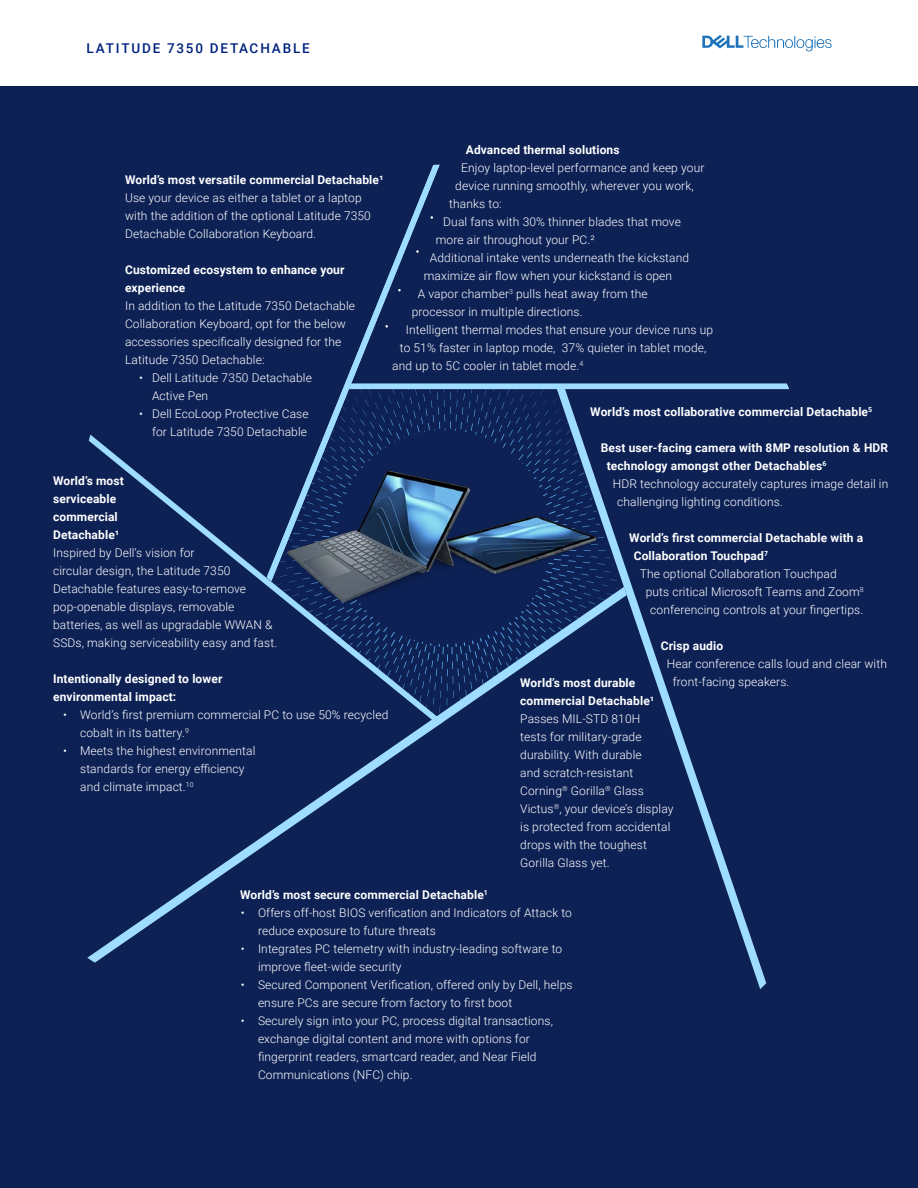
<style>
.page{position:relative;width:918px;height:1188px;background:#fff}
.page>*{position:absolute;margin:0;border:0;box-sizing:border-box;transform-origin:0 0}
.t1{font:500 13.5px "Roboto";letter-spacing:.135em;color:#00227f}
.t2{font:300 12px/18px "Roboto";letter-spacing:.01em;color:#fff}
.t3{font:700 12px/18px "Roboto";letter-spacing:.01em;color:#fff}
</style>
<div class="page">
<div style="left:0;top:86px;width:918px;height:1102px;background:#0d2155"></div>
<svg style="left:87px;top:725px;width:352px;height:238px"></svg>
<svg style="left:669px;top:722px;width:97px;height:267px"></svg>
<svg style="left:440px;top:383px;width:349px;height:339px"></svg>
<svg style="left:324px;top:165px;width:116px;height:270px"></svg>
<svg style="left:89px;top:435px;width:354px;height:290px"></svg>
<svg style="left:702px;top:35px;width:130px;height:16px"></svg>
<img style="left:274px;top:449px;width:330px;height:182px">
<p class="t1" style="left:86px;top:39px;width:225px">LATITUDE 7350 DETACHABLE</p>
<p class="t3" style="left:466px;top:140px;width:155px">Advanced thermal solutions</p>
<p class="t2" style="left:461px;top:158px;width:245px">Enjoy laptop-level performance and keep your</p>
<p class="t2" style="left:455px;top:176px;width:240px">device running smoothly, wherever you work,</p>
<p class="t2" style="left:449px;top:194px;width:54px">thanks to:</p>
<p class="t2" style="left:436px;top:212px;width:247px;text-indent:8px">Dual fans with 30% thinner blades that move more air throughout your PC.²</p>
<p class="t2" style="left:424px;top:248px;width:267px;text-indent:6px">Additional intake vents underneath the kickstand maximize air flow when your kickstand is open</p>
<p class="t2" style="left:412px;top:284px;width:237px;text-indent:6px">A vapor chamber<sup>3</sup> pulls heat away from the processor in multiple directions.</p>
<p class="t2" style="left:406px;top:320px;width:309px">Intelligent thermal modes that ensure your device runs up</p>
<p class="t2" style="left:400px;top:338px;width:308px">to 51% faster in laptop mode, 37% quieter in tablet mode,</p>
<p class="t2" style="left:392px;top:356px;width:192px">and up to 5C cooler in tablet mode.<sup>4</sup></p>
<p class="t3" style="left:125px;top:170px;width:260px">World’s most versatile commercial Detachable¹</p>
<p class="t2" style="left:125px;top:188px;width:247px">Use your device as either a tablet or a laptop with the addition of the optional Latitude 7350<br>Detachable Collaboration Keyboard.</p>
<p class="t3" style="left:125px;top:260px;width:221px">Customized ecosystem to enhance your experience</p>
<p class="t2" style="left:125px;top:296px;width:232px">In addition to the Latitude 7350 Detachable Collaboration Keyboard, opt for the below accessories specifically designed for the Latitude 7350 Detachable:</p>
<p class="t2" style="left:152px;top:368px;width:161px;text-indent:-13px">• Dell Latitude 7350 Detachable<br>Active Pen</p>
<p class="t2" style="left:139px;top:404px;width:171px;text-align:right">• Dell EcoLoop Protective Case for Latitude 7350 Detachable</p>
<p class="t3" style="left:590px;top:402px;width:284px">World’s most collaborative commercial Detachable<sup>5</sup></p>
<p class="t3" style="left:607px;top:438px;width:283px;text-indent:-6px">Best user-facing camera with 8MP resolution &amp; HDR technology amongst other Detachables<sup>6</sup></p>
<p class="t2" style="left:617px;top:474px;width:273px;text-indent:-4px">HDR technology accurately captures image detail in challenging lighting conditions.</p>
<p class="t3" style="left:634px;top:528px;width:231px;text-indent:-4px">World’s first commercial Detachable with a<br>Collaboration Touchpad<sup>7</sup></p>
<p class="t2" style="left:640px;top:564px;width:199px">The optional Collaboration Touchpad</p>
<p class="t2" style="left:646px;top:582px;width:219px">puts critical Microsoft Teams and Zoom<sup>8</sup></p>
<p class="t2" style="left:650px;top:600px;width:215px">conferencing controls at your fingertips.</p>
<p class="t3" style="left:661px;top:636px;width:64px">Crisp audio</p>
<p class="t2" style="left:667px;top:654px;width:222px">Hear conference calls loud and clear with</p>
<p class="t2" style="left:673px;top:672px;width:118px">front-facing speakers.</p>
<p class="t3" style="left:53px;top:472px;width:72px">World’s most serviceable commercial<br>Detachable¹</p>
<p class="t2" style="left:53px;top:544px;width:226px">Inspired by Dell’s vision for<br>circular design, the Latitude 7350<br>Detachable features easy-to-remove pop-openable displays, removable batteries, as well as upgradable WWAN &amp; SSDs, making serviceability easy and fast.</p>
<p class="t3" style="left:53px;top:670px;width:171px">Intentionally designed to lower environmental impact:</p>
<p class="t2" style="left:80px;top:706px;width:310px;text-indent:-17px">• World’s first premium commercial PC to use 50% recycled cobalt in its battery.<sup>9</sup></p>
<p class="t2" style="left:80px;top:742px;width:177px;text-indent:-17px">• Meets the highest environmental standards for energy efficiency and climate impact.<sup>10</sup></p>
<p class="t3" style="left:520px;top:673px;width:136px">World’s most durable commercial Detachable¹</p>
<p class="t2" style="left:520px;top:709px;width:155px">Passes MIL-STD 810H<br>tests for military-grade durability. With durable<br>and scratch-resistant<br>Corning<sup>®</sup> Gorilla<sup>®</sup> Glass<br>Victus<sup>®</sup>, your device’s display is protected from accidental drops with the toughest<br>Gorilla Glass yet.</p>
<p class="t3" style="left:240px;top:885px;width:249px">World’s most secure commercial Detachable<sup>1</sup></p>
<p class="t2" style="left:258px;top:903px;width:316px;text-indent:-17px">• Offers off-host BIOS verification and Indicators of Attack to reduce exposure to future threats</p>
<p class="t2" style="left:258px;top:939px;width:306px;text-indent:-17px">• Integrates PC telemetry with industry-leading software to improve fleet-wide security</p>
<p class="t2" style="left:258px;top:975px;width:316px;text-indent:-17px">• Secured Component Verification, offered only by Dell, helps ensure PCs are secure from factory to first boot</p>
<p class="t2" style="left:258px;top:1011px;width:296px;text-indent:-17px">• Securely sign into your PC, process digital transactions, exchange digital content and more with options for fingerprint readers, smartcard reader, and Near Field Communications (NFC) chip.</p>
</div>
